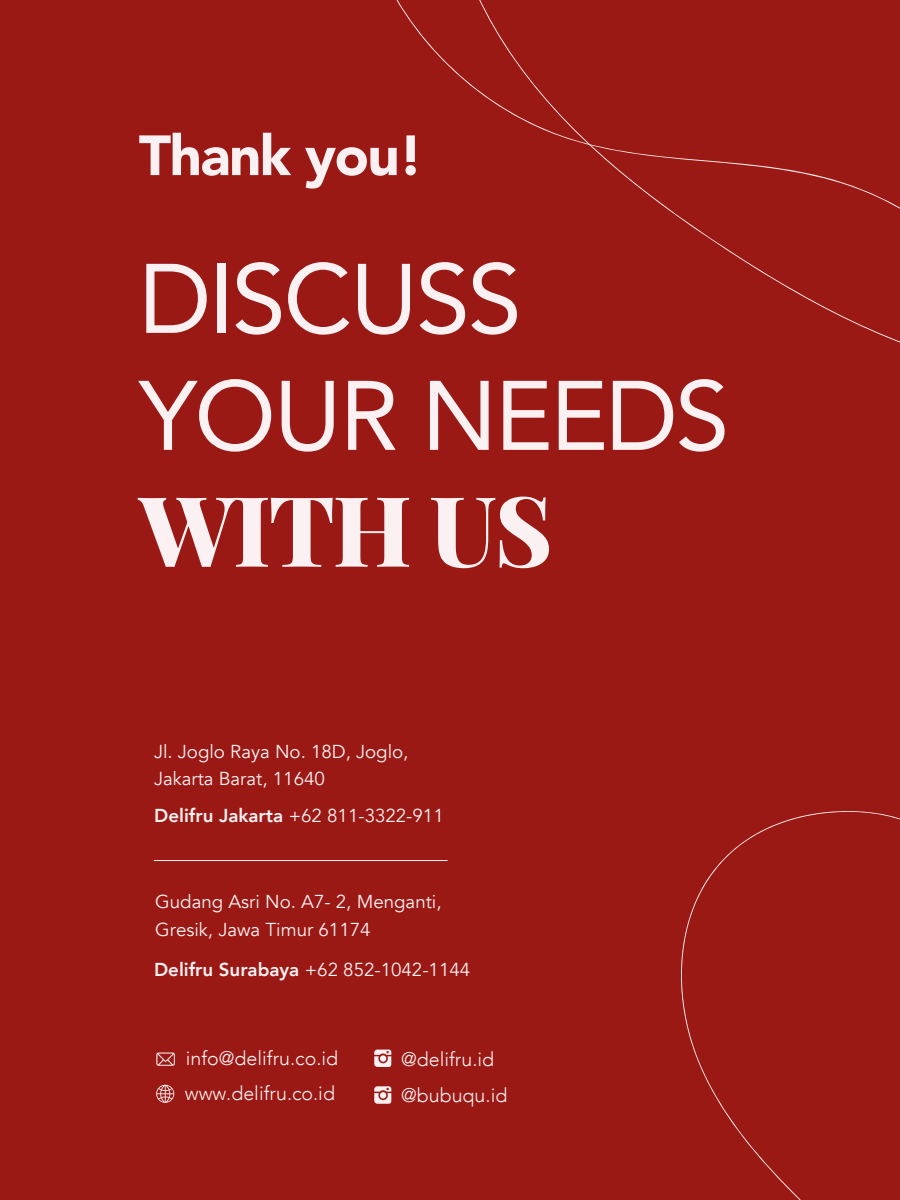
<style>
.page{position:relative;width:900px;height:1200px;background:#9b1915}
.page>*{position:absolute;margin:0;border:0;box-sizing:border-box;transform-origin:0 0}
.t1{font:97.5px/117px "Avenir";letter-spacing:-.025em;color:#fcf1f2}
.t2{font:800 97.5px "Playfair Display";letter-spacing:-.025em;color:#fcf1f2}
.t3{font:900 56.03px "Avenir";letter-spacing:-.025em;color:#fcf1f2}
.t4{font:300 19.65px/35.1px "Avenir";color:#fcf1f2}
.t5{font:18.75px/27.8px "Avenir";color:#fcf1f2}
.s1{font-weight:800}
</style>
<div class="page">
<svg style="left:156px;top:1053px;width:19px;height:13px"></svg>
<svg style="left:156px;top:1085px;width:18px;height:18px"></svg>
<svg style="left:374px;top:1050px;width:17px;height:17px"></svg>
<div style="left:380px;top:1055px;width:6px;height:7px;background:#fcf1f2;border-radius:50%"></div>
<svg style="left:374px;top:1086px;width:17px;height:18px"></svg>
<div style="left:380px;top:1092px;width:6px;height:7px;background:#fcf1f2;border-radius:50%"></div>
<svg style="left:681px;top:811px;width:219px;height:389px"></svg>
<svg style="left:396px;top:0;width:504px;height:311px"></svg>
<h2 class="t3" style="left:139px;top:108px;width:286px">Thank you!</h2>
<h1 class="t1" style="left:139px;top:238px;width:592px">DISCUSS<br>YOUR NEEDS</h1>
<h1 class="t2" style="left:139px;top:454px;width:415px">WITH US</h1>
<p class="t5" style="left:154px;top:738px;width:256px">Jl. Joglo Raya No. 18D, Joglo,<br>Jakarta Barat, 11640</p>
<p class="t5" style="left:154px;top:802px;width:291px"><span class="s1">Delifru Jakarta</span> +62 811-3322-911</p>
<p class="t5" style="left:155px;top:888px;width:288px">Gudang Asri No. A7- 2, Menganti,<br>Gresik, Jawa Timur 61174</p>
<p class="t5" style="left:154px;top:956px;width:318px"><span class="s1">Delifru Surabaya</span> +62 852-1042-1144</p>
<p class="t4" style="left:185px;top:1041px;width:155px">info@delifru.co.id www.delifru.co.id</p>
<p class="t4" style="left:401px;top:1040px;width:108px;line-height:36.8px">@delifru.id @bubuqu.id</p>
</div>
